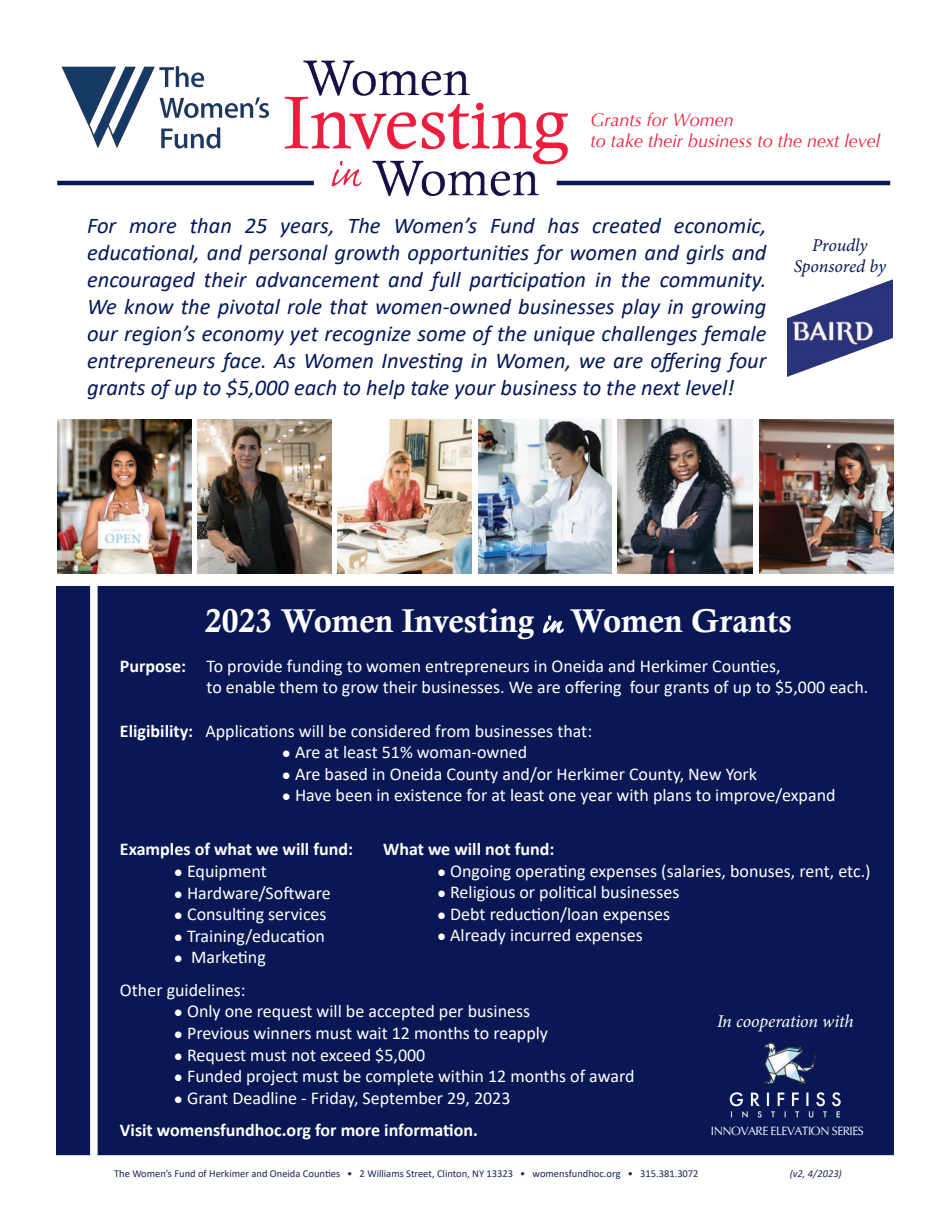
<style>
.page{position:relative;width:945px;height:1215px;background:#fff}
.page>*{position:absolute;margin:0;border:0;box-sizing:border-box;transform-origin:0 0}
.t1{font:33px "Calis MT Bol";color:#fff}
.t2{font:italic 22.5px/27px "Calibri";color:#04175c;text-align:justify}
.t3{font:18px/21.6px "Calibri";color:#fff}
.t4{font:700 18px/32.4px "Calibri";color:#fff}
.t5{font:italic 18px/21.6px "Optima";color:#ed1e3e}
.t6{font:italic 18px/21.6px "Minion Pro";letter-spacing:-.01em;color:#091855;text-align:center}
.t7{font:italic 18px "Minion Pro";letter-spacing:-.01em;color:#fff}
.t8{font:12px "Optima";letter-spacing:-.04em;color:#fff}
.t9{font:10.5px "Calibri";color:#172757}
.t10{font:italic 10.5px "Calibri";color:#172757}
.s1{font-family:"Caflisch Script Pro";font-weight:600;font-size:30px}
.s2{font-weight:700}
.s3{font-size:15px}
.s4{font-weight:400;font-size:15px}
.s5{font-weight:400}
</style>
<div class="page">
<div style="left:56px;top:586px;width:838px;height:569px;background:#091855"></div>
<div style="left:90px;top:571px;width:8px;height:598px;background:#fff"></div>
<img style="left:618px;top:419px;width:134px;height:154px">
<img style="left:338px;top:420px;width:134px;height:153px">
<img style="left:197px;top:420px;width:134px;height:153px">
<img style="left:759px;top:420px;width:134px;height:154px">
<img style="left:57px;top:419px;width:134px;height:155px">
<img style="left:478px;top:420px;width:133px;height:153px">
<img style="left:267px;top:60px;width:314px;height:136px">
<hr style="left:557px;top:181px;width:333px;height:4px;background:#091855">
<hr style="left:57px;top:181px;width:257px;height:4px;background:#091855">
<img style="left:61px;top:64px;width:211px;height:86px">
<img style="left:729px;top:1042px;width:112px;height:76px">
<img style="left:787px;top:279px;width:106px;height:97px">
<p class="t5" style="left:590px;top:109px;width:291px">Grants for Women<br>to take their business to the next level</p>
<p class="t2" style="left:87px;top:211px;width:681px">For more than 25 years, The Women’s Fund has created economic, educational, and personal growth opportunities for women and girls and encouraged their advancement and full participation in the community.<br>We know the pivotal role that women-owned businesses play in growing our region’s economy yet recognize some of the unique challenges female entrepreneurs face. As Women Investing in Women, we are offering four grants of up to $5,000 each to help take your business to the next level!</p>
<p class="t6" style="left:794px;top:234px;width:94px">Proudly<br>Sponsored by</p>
<h1 class="t1" style="left:205px;top:602px;width:588px">2023 Women Investing <span class="s1">in</span> Women Grants</h1>
<p class="t3" style="left:207px;top:655px;width:664px;text-indent:-87px"><span class="s2">Purpose:</span> To provide funding to women entrepreneurs in Oneida and Herkimer Counties,<br>to enable them to grow their businesses. We are offering four grants of up to $5,000 each.</p>
<p class="t3" style="left:120px;top:719px;width:474px"><span class="s2">Eligibility:</span> Applications will be considered from businesses that:</p>
<p class="t3" style="left:282px;top:741px;width:247px"><span class="s3">●</span> Are at least 51% woman-owned</p>
<p class="t3" style="left:282px;top:763px;width:477px"><span class="s3">●</span> Are based in Oneida County and/or Herkimer County, New York</p>
<p class="t3" style="left:282px;top:784px;width:555px"><span class="s3">●</span> Have been in existence for at least one year with plans to improve/expand</p>
<p class="t4" style="left:120px;top:833px;width:235px">Examples of what we will fund:</p>
<p class="t3" style="left:174px;top:860px;width:94px"><span class="s3">●</span> Equipment</p>
<p class="t3" style="left:174px;top:881px;width:158px"><span class="s3">●</span> Hardware/Software</p>
<p class="t3" style="left:174px;top:903px;width:154px"><span class="s3">●</span> Consulting services</p>
<p class="t3" style="left:174px;top:925px;width:152px"><span class="s3">●</span> Training/education</p>
<p class="t3" style="left:120px;top:941px;width:147px;line-height:32.4px;text-indent:54px"><span class="s3">●</span> Marketing<br>Other guidelines:</p>
<p class="t3" style="left:174px;top:1000px;width:358px"><span class="s3">●</span> Only one request will be accepted per business</p>
<p class="t3" style="left:174px;top:1022px;width:376px"><span class="s3">●</span> Previous winners must wait 12 months to reapply</p>
<p class="t3" style="left:174px;top:1043px;width:253px"><span class="s3">●</span> Request must not exceed $5,000</p>
<p class="t3" style="left:174px;top:1065px;width:462px"><span class="s3">●</span> Funded project must be complete within 12 months of award</p>
<p class="t4" style="left:120px;top:1081px;width:392px;text-indent:54px"><span class="s4">●</span> <span class="s5">Grant Deadline - Friday, September 29, 2023<br></span>Visit womensfundhoc.org for more information.</p>
<p class="t4" style="left:383px;top:833px;width:173px">What we will not fund:</p>
<p class="t3" style="left:437px;top:859px;width:435px"><span class="s3">●</span> Ongoing operating expenses (salaries, bonuses, rent, etc.)</p>
<p class="t3" style="left:437px;top:881px;width:244px"><span class="s3">●</span> Religious or political businesses</p>
<p class="t3" style="left:437px;top:903px;width:235px"><span class="s3">●</span> Debt reduction/loan expenses</p>
<p class="t3" style="left:437px;top:924px;width:207px"><span class="s3">●</span> Already incurred expenses</p>
<p class="t7" style="left:717px;top:1009px;width:138px">In cooperation with</p>
<p class="t8" style="left:711px;top:1124px;width:154px">INNOVARE ELEVATION SERIES</p>
<p class="t9" style="left:114px;top:1166px;width:586px">The Women’s Fund of Herkimer and Oneida Counties • 2 Williams Street, Clinton, NY 13323 • womensfundhoc.org • 315.381.3072</p>
<p class="t10" style="left:790px;top:1166px;width:54px">(v2, 4/2023)</p>
</div>
